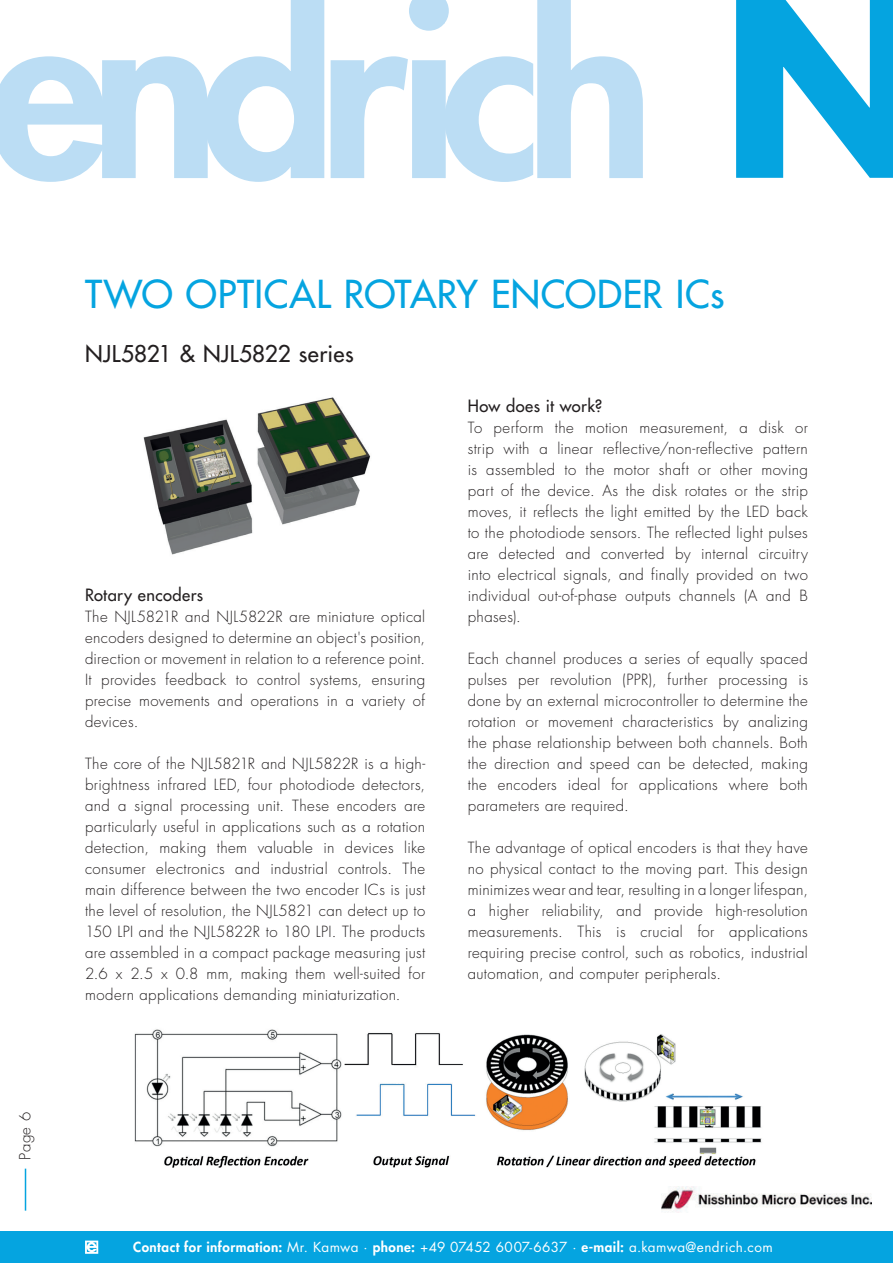
<style>
.page{position:relative;width:893px;height:1263px;background:#fff}
.page>*{position:absolute;margin:0;border:0;box-sizing:border-box;transform-origin:0 0}
.t1{font:800 240px "Futura LT Pro";letter-spacing:-.075em;color:#bbddf4}
.t2{font:500 37.5px "Futura LT Pro";letter-spacing:.015em;color:#05a4e0}
.t3{font:500 22.5px "Futura LT Pro";letter-spacing:.02em;color:#231f20}
.t4{font:500 16.5px "Futura LT Pro";letter-spacing:.025em;color:#231f20}
.t5{font:300 15px/21px "Futura LT Pro";letter-spacing:.025em;color:#231f20;text-align:justify}
.t6{font:13.5px "Futura LT Pro";letter-spacing:.03em;color:#fff}
.s1{font-weight:700;color:#05a4e0}
.s2{font-weight:800}
</style>
<div class="page">
<div style="left:0;top:1231px;width:893px;height:32px;background:#05a4e0"></div>
<hr style="left:25px;top:1168px;width:1px;height:42px;background:#05a4e0">
<svg style="left:85px;top:1240px;width:13px;height:14px"></svg>
<svg style="left:445px;top:96px;width:4px;height:47px"></svg>
<img style="left:143px;top:397px;width:228px;height:158px">
<img style="left:134px;top:1029px;width:628px;height:139px">
<img style="left:661px;top:1187px;width:211px;height:25px">
<h1 class="t1" style="left:-12px;top:-93px;width:945px">endrich <span class="s1">N</span></h1>
<h2 class="t2" style="left:85px;top:266px;width:641px">TWO OPTICAL ROTARY ENCODER ICs</h2>
<h3 class="t3" style="left:85px;top:337px;width:270px">NJL5821 &amp; NJL5822 series</h3>
<p class="t5" style="left:15px;top:1160px;width:49px;rotate:-90deg">Page 6</p>
<p class="t4" style="left:85px;top:583px;width:119px">Rotary encoders</p>
<p class="t5" style="left:85px;top:606px;width:342px">The NJL5821R and NJL5822R are miniature optical encoders designed to determine an object's position, direction or movement in relation to a reference point.<br>It provides feedback to control systems, ensuring precise movements and operations in a variety of devices.</p>
<p class="t5" style="left:85px;top:753px;width:342px">The core of the NJL5821R and NJL5822R is a high&shy;brightness infrared LED, four photodiode detectors, and a signal processing unit. These encoders are particularly useful in applications such as a rotation detection, making them valuable in devices like consumer electronics and industrial controls. The main difference between the two encoder ICs is just the level of resolution, the NJL5821 can detect up to 150 LPI and the NJL5822R to 180 LPI. The products are assembled in a compact package measuring just 2.6 x 2.5 x 0.8 mm, making them well-suited for modern applications demanding miniaturization.</p>
<p class="t4" style="left:468px;top:394px;width:136px">How does it work?</p>
<p class="t5" style="left:468px;top:417px;width:342px">To perform the motion measurement, a disk or strip with a linear reflective/non-reflective pattern is assembled to the motor shaft or other moving part of the device. As the disk rotates or the strip moves, it reflects the light emitted by the LED back to the photodiode sensors. The reflected light pulses are detected and converted by internal circuitry into electrical signals, and finally provided on two individual out-of-phase outputs channels (A and B phases).</p>
<p class="t5" style="left:468px;top:648px;width:342px">Each channel produces a series of equally spaced pulses per revolution (PPR), further processing is done by an external microcontroller to determine the rotation or movement characteristics by analizing the phase relationship between both channels. Both the direction and speed can be detected, making the encoders ideal for applications where both parameters are required.</p>
<p class="t5" style="left:468px;top:837px;width:342px">The advantage of optical encoders is that they have no physical contact to the moving part. This design minimizes wear and tear, resulting in a longer lifespan, a higher reliability, and provide high-resolution measurements. This is crucial for applications requiring precise control, such as robotics, industrial automation, and computer peripherals.</p>
<p class="t6" style="left:133px;top:1238px;width:641px"><span class="s2">Contact for information:</span> Mr. Kamwa · <span class="s2">phone:</span> +49 07452 6007-6637 · <span class="s2">e-mail:</span> a.kamwa@endrich.com</p>
</div>
